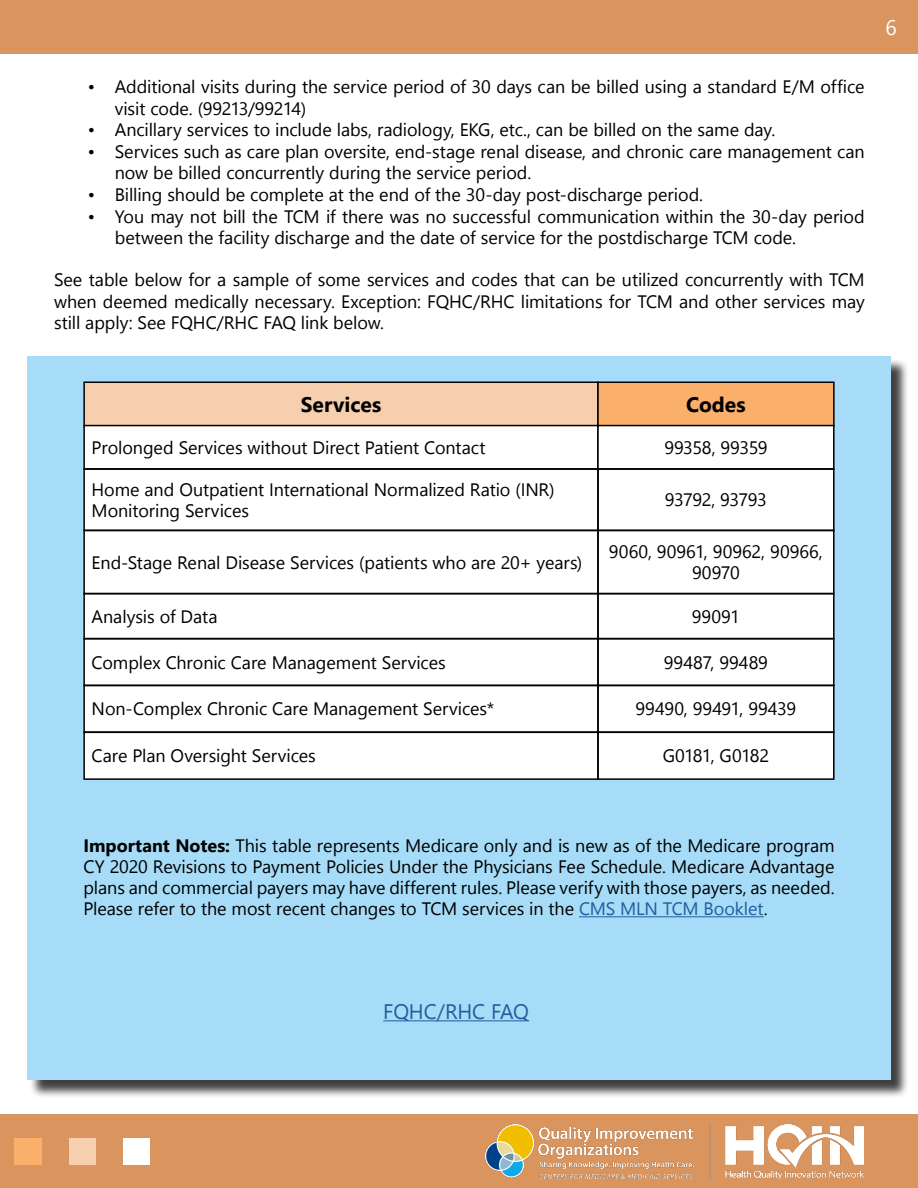
<style>
.page{position:relative;width:918px;height:1188px;background:#fff}
.page>*{position:absolute;margin:0;border:0;box-sizing:border-box;transform-origin:0 0}
.t1{font:700 21px "Nirmala UI";color:#000}
.t2{font:21px "Nirmala UI";letter-spacing:-.01em;color:#215e9e}
.t3{font:21px "Nirmala UI";color:#fff}
.t4{font:18px/21.6px "Nirmala UI";letter-spacing:-.005em;color:#000}
.t5{font:18px "Nirmala UI";letter-spacing:-.025em;color:#000}
.t6{font:18px "Nirmala UI";letter-spacing:-.035em;color:#000}
.s1{font-weight:700}
.s2{color:#215e9e}
</style>
<div class="page">
<div style="left:29px;top:359px;width:881px;height:740px;background:#000;opacity:.75"></div>
<div style="left:27px;top:356px;width:864px;height:724px;background:#a6dcf7"></div>
<hr style="left:579px;top:916px;width:185px;height:1px;background:#215e9e">
<hr style="left:383px;top:1020px;width:146px;height:1px;background:#215e9e">
<div style="left:0;top:0;width:918px;height:54px;background:#da955f"></div>
<svg style="left:83px;top:381px;width:752px;height:399px;background:#f2ede8"></svg>
<div style="left:1px;top:1115px;width:917px;height:73px;background:#da955f"></div>
<div style="left:15px;top:1138px;width:27px;height:27px;background:#faaf6a"></div>
<div style="left:69px;top:1138px;width:27px;height:27px;background:#f6cfae"></div>
<div style="left:123px;top:1138px;width:27px;height:27px;background:#fff"></div>
<img style="left:486px;top:1124px;width:378px;height:55px">
<p class="t4" style="left:115px;top:75px;width:751px;text-indent:-27px">• Additional visits during the service period of 30 days can be billed using a standard E/M office visit code. (99213/99214)</p>
<p class="t4" style="left:88px;top:118px;width:689px">• Ancillary services to include labs, radiology, EKG, etc., can be billed on the same day.</p>
<p class="t4" style="left:115px;top:139px;width:752px;text-indent:-27px">• Services such as care plan oversite, end-stage renal disease, and chronic care management can now be billed concurrently during the service period.</p>
<p class="t4" style="left:88px;top:183px;width:617px">• Billing should be complete at the end of the 30-day post-discharge period.</p>
<p class="t4" style="left:115px;top:204px;width:751px;text-indent:-27px">• You may not bill the TCM if there was no successful communication within the 30-day period between the facility discharge and the date of service for the postdischarge TCM code.</p>
<p class="t4" style="left:54px;top:268px;width:812px;text-align:justify">See table below for a sample of some services and codes that can be utilized concurrently with TCM when deemed medically necessary. Exception: FQHC/RHC limitations for TCM and other services may still apply: See FQHC/RHC FAQ link below.</p>
<p class="t3" style="left:885px;top:10px;width:13px">6</p>
<p class="t1" style="left:301px;top:387px;width:82px">Services</p>
<p class="t1" style="left:686px;top:387px;width:61px">Codes</p>
<p class="t4" style="left:92px;top:436px;width:396px">Prolonged Services without Direct Patient Contact</p>
<p class="t5" style="left:664px;top:433px;width:104px">99358, 99359</p>
<p class="t4" style="left:92px;top:478px;width:465px;line-height:21px">Home and Outpatient International Normalized Ratio (INR)<br>Monitoring Services</p>
<p class="t5" style="left:665px;top:485px;width:104px">93792, 93793</p>
<p class="t4" style="left:92px;top:550px;width:492px">End-Stage Renal Disease Services (patients who are 20+ years)</p>
<p class="t4" style="left:609px;top:540px;width:215px;line-height:21px;text-align:center">9060, 90961, 90962, 90966,<br>90970</p>
<p class="t4" style="left:92px;top:604px;width:127px">Analysis of Data</p>
<p class="t4" style="left:692px;top:604px;width:49px">99091</p>
<p class="t4" style="left:92px;top:650px;width:356px">Complex Chronic Care Management Services</p>
<p class="t4" style="left:664px;top:650px;width:106px">99487, 99489</p>
<p class="t4" style="left:92px;top:697px;width:404px">Non-Complex Chronic Care Management Services*</p>
<p class="t4" style="left:636px;top:697px;width:162px">99490, 99491, 99439</p>
<p class="t4" style="left:92px;top:744px;width:226px">Care Plan Oversight Services</p>
<p class="t6" style="left:663px;top:741px;width:108px">G0181, G0182</p>
<p class="t4" style="left:83px;top:834px;width:753px;line-height:21px;text-align:justify"><span class="s1">Important Notes:</span> This table represents Medicare only and is new as of the Medicare program CY 2020 Revisions to Payment Policies Under the Physicians Fee Schedule. Medicare Advantage plans and commercial payers may have different rules. Please verify with those payers, as needed.<br>Please refer to the most recent changes to TCM services in the <span class="s2">CMS MLN TCM Booklet</span>.</p>
<p class="t2" style="left:383px;top:995px;width:147px">FQHC/RHC FAQ</p>
</div>
